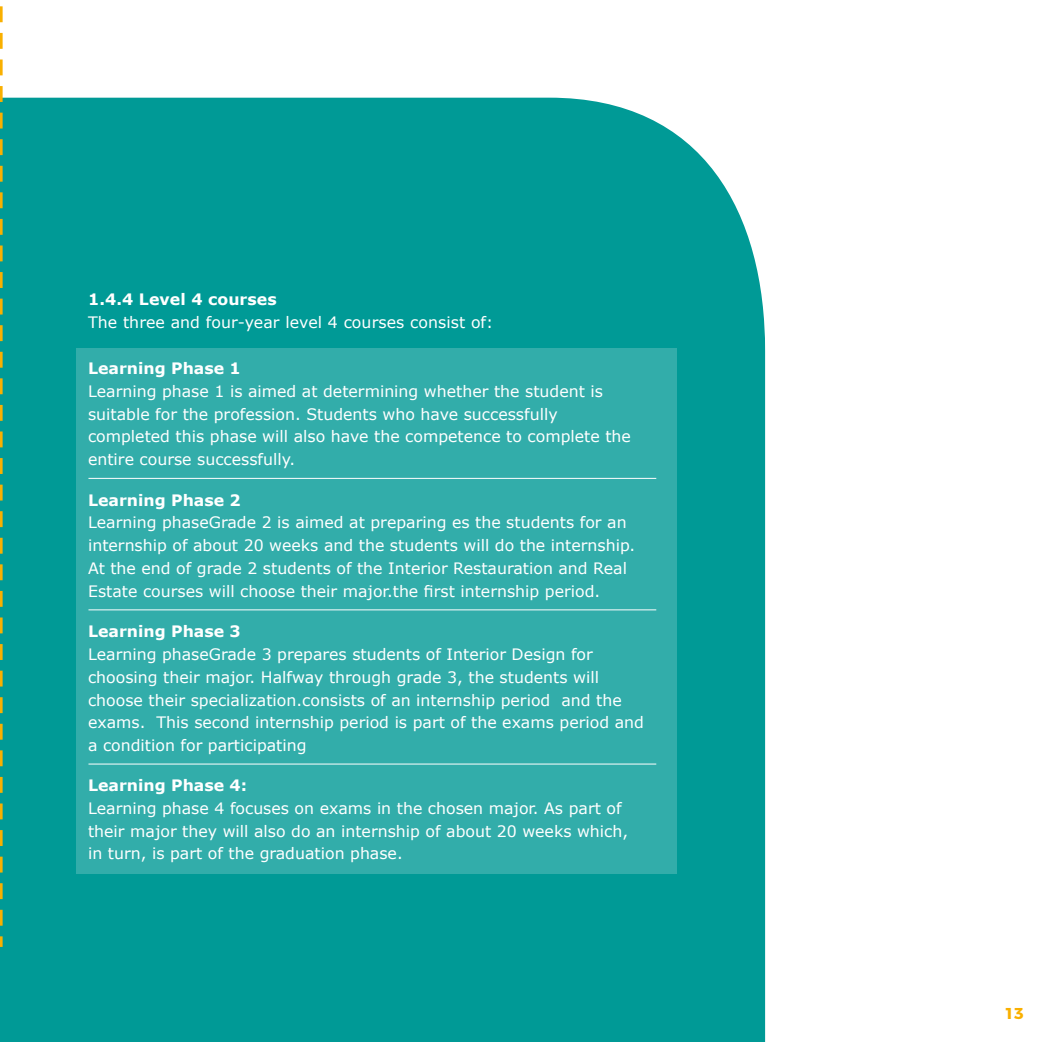
<style>
.page{position:relative;width:1042px;height:1042px;background:#fff}
.page>*{position:absolute;margin:0;border:0;box-sizing:border-box;transform-origin:0 0}
.t1{font:15.75px/22.8px "Verdana";color:#fff}
.t2{font:700 15.75px "Verdana";color:#fff}
.t3{font:700 15.75px "Montserrat";color:#f9b000}
</style>
<div class="page">
<div style="left:0;top:98px;width:765px;height:944px;background:#009a96"></div>
<svg style="left:0;top:6px;width:5px;height:943px;background:#5fa76d"></svg>
<div style="left:76px;top:348px;width:601px;height:525px;background:#32adaa"></div>
<hr style="left:88px;top:478px;width:568px;height:1px;background:#fff">
<hr style="left:88px;top:609px;width:568px;height:1px;background:#fff">
<hr style="left:88px;top:763px;width:568px;height:1px;background:#fff">
<p class="t2" style="left:88px;top:288px;width:190px">1.4.4 Level 4 courses</p>
<p class="t1" style="left:88px;top:310px;width:407px">The three and four-year level 4 courses consist of:</p>
<p class="t2" style="left:88px;top:357px;width:154px">Learning Phase 1</p>
<p class="t1" style="left:88px;top:380px;width:544px">Learning phase 1 is aimed at determining whether the student is suitable for the profession. Students who have successfully completed this phase will also have the competence to complete the entire course successfully.</p>
<p class="t2" style="left:88px;top:489px;width:154px">Learning Phase 2</p>
<p class="t1" style="left:88px;top:511px;width:549px">Learning phaseGrade 2 is aimed at preparing es the students for an internship of about 20 weeks and the students will do the internship.<br>At the end of grade 2 students of the Interior Restauration and Real Estate courses will choose their major.the first internship period.</p>
<p class="t2" style="left:88px;top:620px;width:154px">Learning Phase 3</p>
<p class="t1" style="left:88px;top:643px;width:557px">Learning phaseGrade 3 prepares students of Interior Design for choosing their major. Halfway through grade 3, the students will choose their specialization.consists of an internship period and the exams. This second internship period is part of the exams period and a condition for participating</p>
<p class="t2" style="left:88px;top:774px;width:161px">Learning Phase 4:</p>
<p class="t1" style="left:88px;top:797px;width:541px">Learning phase 4 focuses on exams in the chosen major. As part of their major they will also do an internship of about 20 weeks which, in turn, is part of the graduation phase.</p>
<p class="t3" style="left:1004px;top:1000px;width:21px">13</p>
</div>
